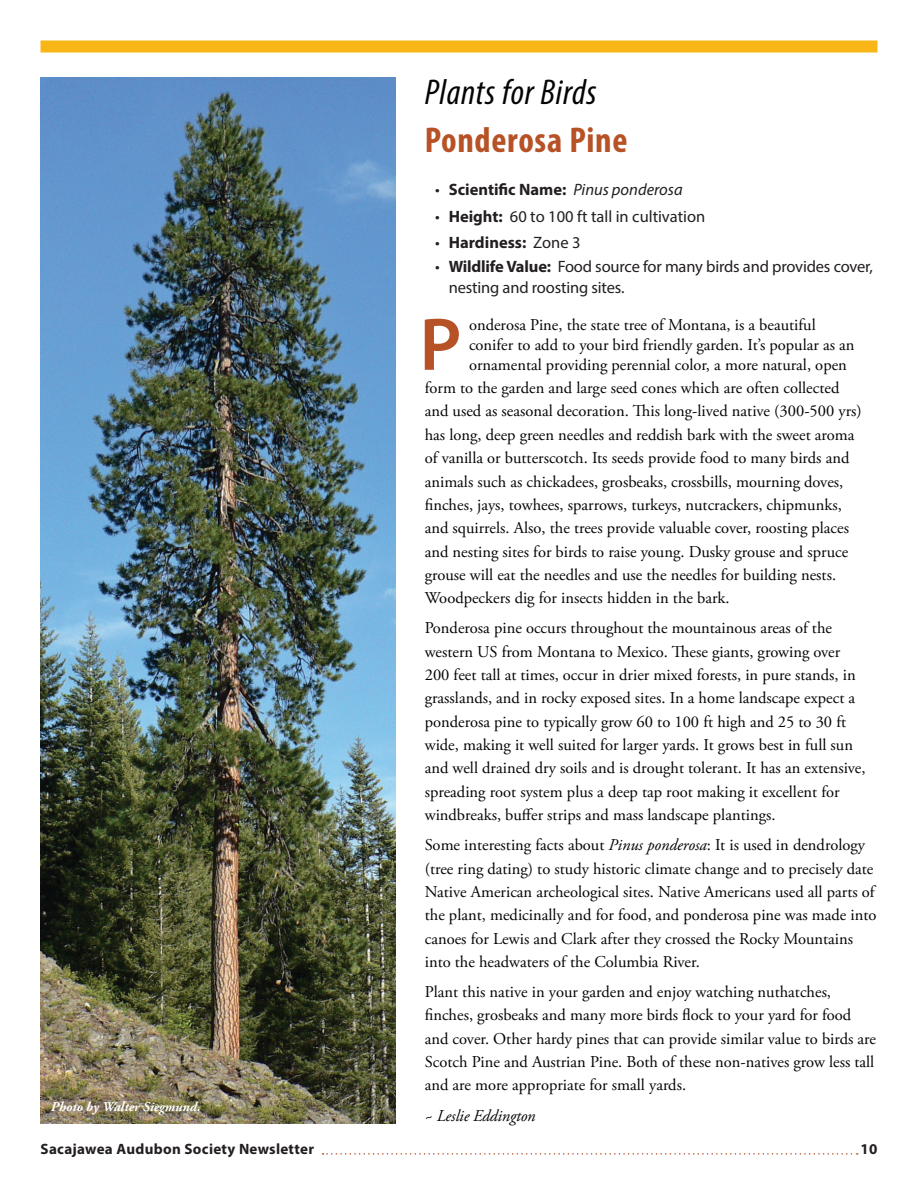
<style>
.page{position:relative;width:918px;height:1188px;background:#fff}
.page>*{position:absolute;margin:0;border:0;box-sizing:border-box;transform-origin:0 0}
.t1{font:600 75.3px "Myriad Pro";color:#b75226}
.t2{font:italic condensed 36px "Myriad Pro";letter-spacing:.02em;color:#040503}
.t3{font:700 condensed 36px "Myriad Pro";letter-spacing:.02em;color:#b75226}
.t4{font:16.5px/23.4px "Adobe Garamond Pro";color:#040503}
.t5{font:16.5px/21.6px "Myriad Pro";letter-spacing:-.01em;color:#231f20}
.t6{font:700 16.5px "Myriad Pro";color:#231f20}
.t7{font:italic 16.5px "Adobe Garamond Pro";letter-spacing:-.01em;color:#040503}
.t8{font:700 15px "Myriad Pro";letter-spacing:.02em;color:#231f20}
.t9{font:italic 700 13.5px "Adobe Garamond Pro";color:#fff}
.s1{font-weight:400}
.s2{font-weight:400;font-style:italic}
.s3{font-weight:700}
.s4{font-style:italic}
.s5{font-style:normal}
</style>
<div class="page">
<div style="left:40px;top:40px;width:838px;height:12px;background:#f8b617"></div>
<svg style="left:323px;top:1153px;width:535px;height:2px"></svg>
<img style="left:40px;top:77px;width:355px;height:1046px">
<p class="t9" style="left:51px;top:1099px;width:151px">Photo by Walter Siegmund.</p>
<h2 class="t2" style="left:425px;top:70px;width:173px">Plants for Birds</h2>
<h2 class="t3" style="left:425px;top:117px;width:204px">Ponderosa Pine</h2>
<p class="t6" style="left:435px;top:179px;width:249px"><span class="s1">•</span> Scientific Name: <span class="s2">Pinus ponderosa</span></p>
<p class="t5" style="left:435px;top:205px;width:272px">• <span class="s3">Height:</span> 60 to 100 ft tall in cultivation</p>
<p class="t6" style="left:435px;top:231px;width:147px"><span class="s1">•</span> Hardiness: <span class="s1">Zone 3</span></p>
<p class="t5" style="left:449px;top:255px;width:426px;text-indent:-13px">• <span class="s3">Wildlife Value:</span> Food source for many birds and provides cover, nesting and roosting sites.</p>
<h1 class="t1" style="left:419px;top:297px;width:44px">P</h1>
<p class="t4" style="left:469px;top:316px;width:387px;line-height:19.8px">onderosa Pine, the state tree of Montana, is a beautiful conifer to add to your bird friendly garden. It’s popular as an ornamental providing perennial color, a more natural, open</p>
<p class="t4" style="left:425px;top:377px;width:439px">form to the garden and large seed cones which are often collected and used as seasonal decoration. This long-lived native (300-500 yrs) has long, deep green needles and reddish bark with the sweet aroma of vanilla or butterscotch. Its seeds provide food to many birds and animals such as chickadees, grosbeaks, crossbills, mourning doves, finches, jays, towhees, sparrows, turkeys, nutcrackers, chipmunks, and squirrels. Also, the trees provide valuable cover, roosting places and nesting sites for birds to raise young. Dusky grouse and spruce grouse will eat the needles and use the needles for building nests.<br>Woodpeckers dig for insects hidden in the bark.</p>
<p class="t4" style="left:425px;top:617px;width:442px">Ponderosa pine occurs throughout the mountainous areas of the western US from Montana to Mexico. These giants, growing over 200 feet tall at times, occur in drier mixed forests, in pure stands, in grasslands, and in rocky exposed sites. In a home landscape expect a ponderosa pine to typically grow 60 to 100 ft high and 25 to 30 ft wide, making it well suited for larger yards. It grows best in full sun and well drained dry soils and is drought tolerant. It has an extensive, spreading root system plus a deep tap root making it excellent for windbreaks, buffer strips and mass landscape plantings.</p>
<p class="t4" style="left:425px;top:834px;width:453px">Some interesting facts about <span class="s4">Pinus ponderosa</span>: It is used in dendrology (tree ring dating) to study historic climate change and to precisely date Native American archeological sites. Native Americans used all parts of the plant, medicinally and for food, and ponderosa pine was made into canoes for Lewis and Clark after they crossed the Rocky Mountains into the headwaters of the Columbia River.</p>
<p class="t4" style="left:425px;top:981px;width:453px">Plant this native in your garden and enjoy watching nuthatches, finches, grosbeaks and many more birds flock to your yard for food and cover. Other hardy pines that can provide similar value to birds are Scotch Pine and Austrian Pine. Both of these non-natives grow less tall and are more appropriate for small yards.</p>
<p class="t7" style="left:425px;top:1105px;width:112px"><span class="s5">~</span> Leslie Eddington</p>
<p class="t8" style="left:40px;top:1139px;width:275px">Sacajawea Audubon Society Newsletter</p>
<p class="t8" style="left:861px;top:1139px;width:18px">10</p>
</div>
